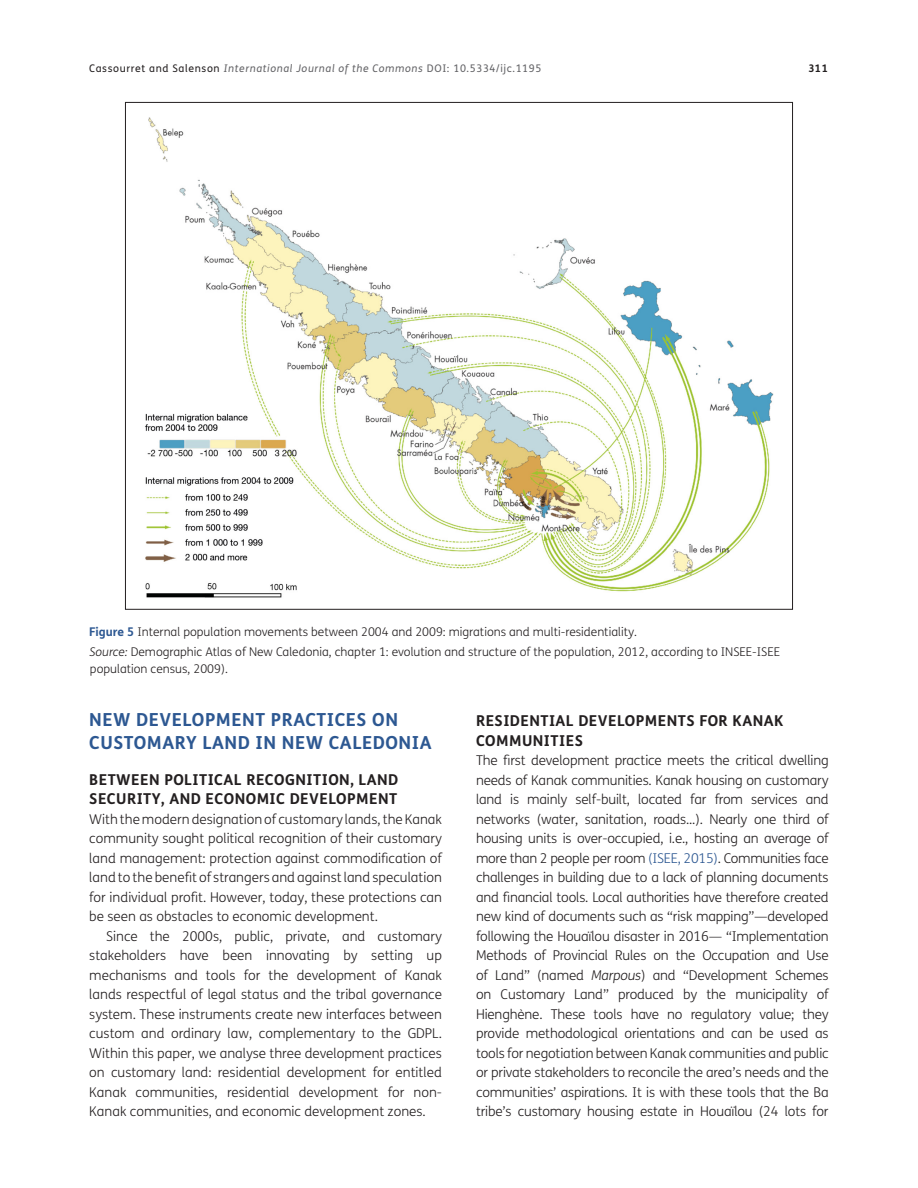
<style>
.page{position:relative;width:918px;height:1188px;background:#fff}
.page>*{position:absolute;margin:0;border:0;box-sizing:border-box;transform-origin:0 0}
.t1{font:700 18px/22.5px "FS Me";letter-spacing:.03em;color:#2d5892}
.t2{font:700 15px/19.5px "FS Me";letter-spacing:.03em;color:#231f20}
.Body_Copy_-_1st_Para{font:300 13.5px/19.5px "FS Me";letter-spacing:-.01em;color:#231f20;text-align:justify}
.Body_Copy{font:300 13.5px/19.5px "FS Me";color:#231f20;text-align:justify}
.Figure_copy_Note{font:300 12px/16.5px "FS Me";color:#231f20}
.Figure_copy{font:300 12px "FS Me";color:#231f20}
.t3{font:italic 10.5px "FS Me";letter-spacing:.06em;color:#636366}
.t4{font:700 10.5px "FS Me";color:#231f20}
.s1{font-style:normal;color:#231f20}
.s2{font-style:normal}
.s3{font-weight:700;color:#2d5892}
.s4{font-style:italic}
.s5{color:#2d5892}
</style>
<div class="page">
<img style="left:145px;top:117px;width:629px;height:481px">
<p class="t3" style="left:89px;top:62px;width:454px"><span class="s1">Cassourret and Salenson</span> International Journal of the Commons <span class="s2">DOI: 10.5334/ijc.1195</span></p>
<p class="t4" style="left:809px;top:61px;width:21px">311</p>
<p class="Figure_copy" style="left:89px;top:625px;width:549px"><span class="s3">Figure 5</span> Internal population movements between 2004 and 2009: migrations and multi-residentiality.</p>
<p class="Figure_copy_Note" style="left:90px;top:644px;width:692px"><span class="s4">Source:</span> Demographic Atlas of New Caledonia, chapter 1: evolution and structure of the population, 2012, according to INSEE-ISEE population census, 2009).</p>
<h1 class="t1" style="left:89px;top:708px;width:344px">NEW DEVELOPMENT PRACTICES ON<br>CUSTOMARY LAND IN NEW CALEDONIA</h1>
<h2 class="t2" style="left:89px;top:770px;width:310px">BETWEEN POLITICAL RECOGNITION, LAND<br>SECURITY, AND ECONOMIC DEVELOPMENT</h2>
<p class="Body_Copy_-_1st_Para" style="left:89px;top:809px;width:354px">With the modern designation of customary lands, the Kanak community sought political recognition of their customary land management: protection against commodification of land to the benefit of strangers and against land speculation for individual profit. However, today, these protections can be seen as obstacles to economic development.</p>
<p class="Body_Copy" style="left:89px;top:926px;width:354px;text-indent:17px">Since the 2000s, public, private, and customary stakeholders have been innovating by setting up mechanisms and tools for the development of Kanak lands respectful of legal status and the tribal governance system. These instruments create new interfaces between custom and ordinary law, complementary to the GDPL.<br>Within this paper, we analyse three development practices on customary land: residential development for entitled Kanak communities, residential development for non-Kanak communities, and economic development zones.</p>
<h2 class="t2" style="left:476px;top:711px;width:309px">RESIDENTIAL DEVELOPMENTS FOR KANAK<br>COMMUNITIES</h2>
<p class="Body_Copy_-_1st_Para" style="left:476px;top:751px;width:354px">The first development practice meets the critical dwelling needs of Kanak communities. Kanak housing on customary land is mainly self-built, located far from services and networks (water, sanitation, roads...). Nearly one third of housing units is over-occupied, i.e., hosting an average of more than 2 people per room <span class="s5">(ISEE, 2015)</span>. Communities face challenges in building due to a lack of planning documents and financial tools. Local authorities have therefore created new kind of documents such as “risk mapping”—developed following the Houaïlou disaster in 2016— “Implementation Methods of Provincial Rules on the Occupation and Use of Land” (named <span class="s4">Marpous</span>) and “Development Schemes on Customary Land” produced by the municipality of Hienghène. These tools have no regulatory value; they provide methodological orientations and can be used as tools for negotiation between Kanak communities and public or private stakeholders to reconcile the area’s needs and the communities’ aspirations. It is with these tools that the Ba tribe’s customary housing estate in Houaïlou (24 lots for</p>
</div>
